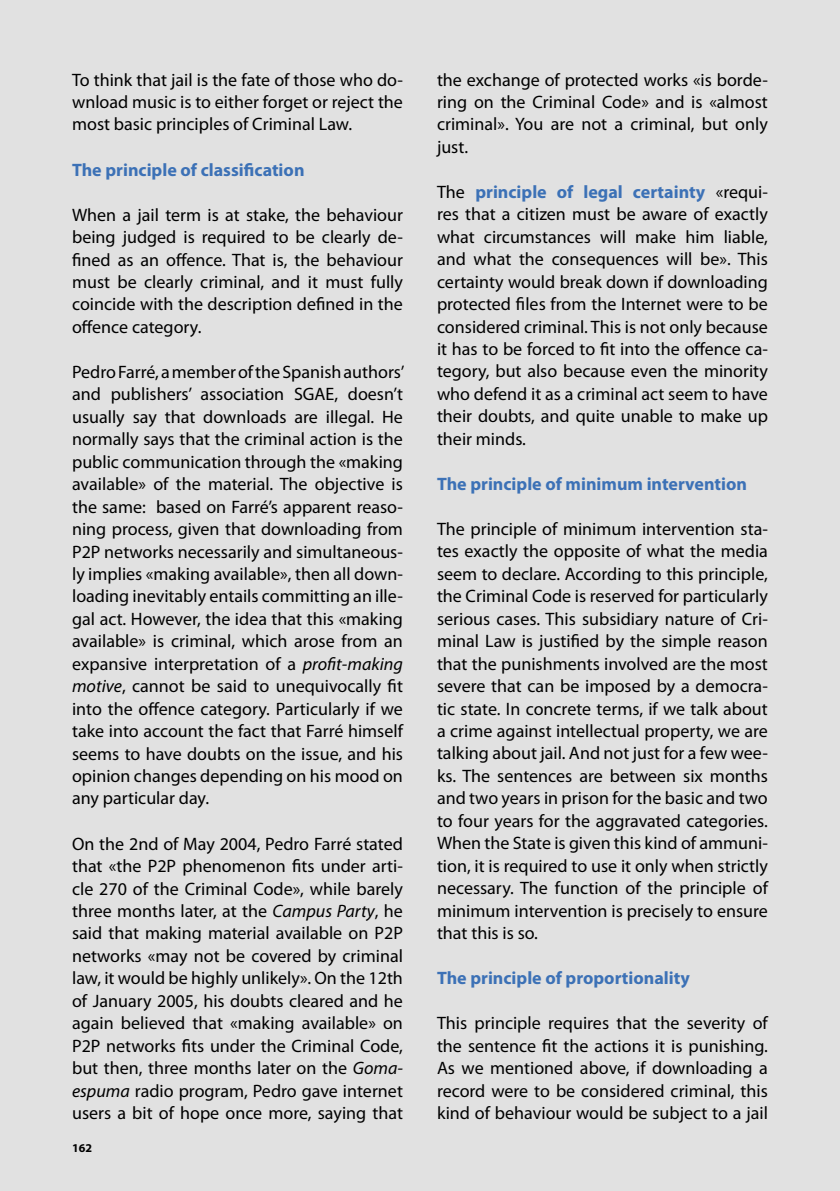
<style>
.page{position:relative;width:840px;height:1191px;background:#fff}
.page>*{position:absolute;margin:0;border:0;box-sizing:border-box;transform-origin:0 0}
.t1{font:18px/22.4px "Myriad Pro";color:#000;text-align:justify}
.t2{font:700 18px "Myriad Pro";color:#3c71b6}
.t3{font:700 12px "Myriad Pro";color:#000}
.s1{font-style:italic}
.s2{font-weight:700;color:#3c71b6}
</style>
<div class="page">
<div style="left:0;top:0;width:839px;height:1191px;background:#e1e1e1"></div>
<hr style="left:839px;top:0;width:1px;height:1191px;background:#e1e1e1">
<p class="t1" style="left:72px;top:69px;width:332px">To think that jail is the fate of those who do&shy;wnload music is to either forget or reject the most basic principles of Criminal Law.</p>
<p class="t2" style="left:72px;top:159px;width:234px">The principle of classification</p>
<p class="t1" style="left:72px;top:204px;width:332px">When a jail term is at stake, the behaviour being judged is required to be clearly de&shy;fined as an offence. That is, the behaviour must be clearly criminal, and it must fully coincide with the description defined in the offence category.</p>
<p class="t1" style="left:72px;top:361px;width:334px">Pedro Farré, a member of the Spanish authors’ and publishers’ association SGAE, doesn’t usually say that downloads are illegal. He normally says that the criminal action is the public communication through the «making available» of the material. The objective is the same: based on Farré’s apparent reaso&shy;ning process, given that downloading from P2P networks necessarily and simultaneous&shy;ly implies «making available», then all down&shy;loading inevitably entails committing an ille&shy;gal act. However, the idea that this «making available» is criminal, which arose from an expansive interpretation of a <span class="s1">profit-making motive</span>, cannot be said to unequivocally fit into the offence category. Particularly if we take into account the fact that Farré himself seems to have doubts on the issue, and his opinion changes depending on his mood on any particular day.</p>
<p class="t1" style="left:72px;top:832px;width:332px">On the 2nd of May 2004, Pedro Farré stated that «the P2P phenomenon fits under arti&shy;cle 270 of the Criminal Code», while barely three months later, at the <span class="s1">Campus Party</span>, he said that making material available on P2P networks «may not be covered by criminal law, it would be highly unlikely». On the 12th of January 2005, his doubts cleared and he again believed that «making available» on P2P networks fits under the Criminal Code, but then, three months later on the <span class="s1">Goma&shy;espuma</span> radio program, Pedro gave internet users a bit of hope once more, saying that</p>
<p class="t3" style="left:72px;top:1141px;width:21px">162</p>
<p class="t1" style="left:437px;top:69px;width:332px">the exchange of protected works «is borde&shy;ring on the Criminal Code» and is «almost criminal». You are not a criminal, but only just.</p>
<p class="t1" style="left:437px;top:181px;width:332px">The <span class="s2">principle of legal certainty</span> «requi&shy;res that a citizen must be aware of exactly what circumstances will make him liable, and what the consequences will be». This certainty would break down if downloading protected files from the Internet were to be considered criminal. This is not only because it has to be forced to fit into the offence ca&shy;tegory, but also because even the minority who defend it as a criminal act seem to have their doubts, and quite unable to make up their minds.</p>
<p class="t2" style="left:437px;top:474px;width:311px">The principle of minimum intervention</p>
<p class="t1" style="left:437px;top:518px;width:332px">The principle of minimum intervention sta&shy;tes exactly the opposite of what the media seem to declare. According to this principle, the Criminal Code is reserved for particularly serious cases. This subsidiary nature of Cri&shy;minal Law is justified by the simple reason that the punishments involved are the most severe that can be imposed by a democra&shy;tic state. In concrete terms, if we talk about a crime against intellectual property, we are talking about jail. And not just for a few wee&shy;ks. The sentences are between six months and two years in prison for the basic and two to four years for the aggravated categories.<br>When the State is given this kind of ammuni&shy;tion, it is required to use it only when strictly necessary. The function of the principle of minimum intervention is precisely to ensure that this is so.</p>
<p class="t2" style="left:437px;top:968px;width:254px">The principle of proportionality</p>
<p class="t1" style="left:437px;top:1012px;width:332px">This principle requires that the severity of the sentence fit the actions it is punishing.<br>As we mentioned above, if downloading a record were to be considered criminal, this kind of behaviour would be subject to a jail</p>
</div>
